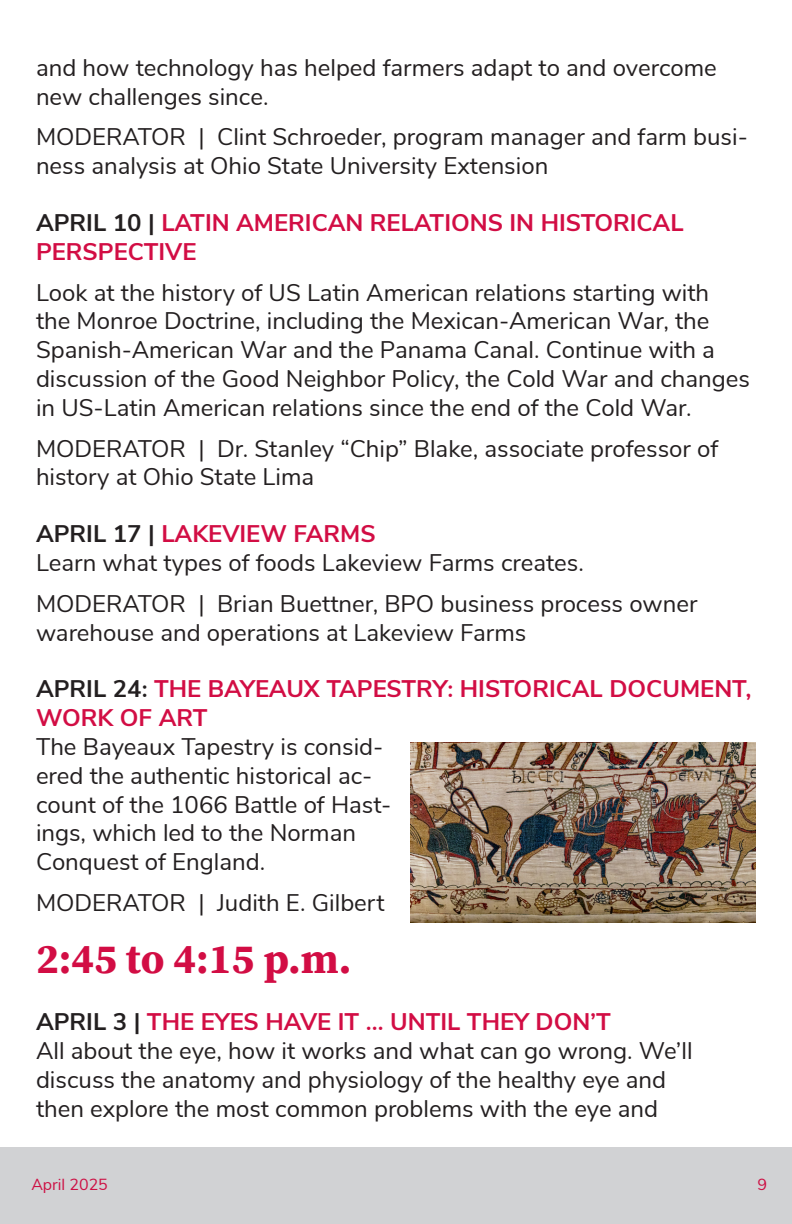
<style>
.page{position:relative;width:792px;height:1224px;background:#fff}
.page>*{position:absolute;margin:0;border:0;box-sizing:border-box;transform-origin:0 0}
.t1{font:700 42px "Buckeye Serif 2";color:#d20d44}
.t2{font:24px/28.8px "Buckeye Sans 2";color:#231f20}
.t3{font:700 24px/28.8px "Buckeye Sans 2";color:#d20d44}
.t4{font:16px "Buckeye Sans 2";color:#cd1044}
.s1{color:#231f20}
</style>
<div class="page">
<div style="left:0;top:1148px;width:792px;height:76px;background:#d1d2d4"></div>
<img style="left:411px;top:742px;width:345px;height:181px">
<p class="t2" style="left:36px;top:53px;width:682px">and how technology has helped farmers adapt to and overcome new challenges since.</p>
<p class="t2" style="left:36px;top:123px;width:713px">MODERATOR | Clint Schroeder, program manager and farm busi&shy;ness analysis at Ohio State University Extension</p>
<p class="t3" style="left:36px;top:208px;width:649px"><span class="s1">APRIL 10 |</span> LATIN AMERICAN RELATIONS IN HISTORICAL<br>PERSPECTIVE</p>
<p class="t2" style="left:36px;top:278px;width:716px">Look at the history of US Latin American relations starting with<br>the Monroe Doctrine, including the Mexican-American War, the Spanish-American War and the Panama Canal. Continue with a discussion of the Good Neighbor Policy, the Cold War and changes in US-Latin American relations since the end of the Cold War.</p>
<p class="t2" style="left:36px;top:434px;width:684px">MODERATOR | Dr. Stanley “Chip” Blake, associate professor of history at Ohio State Lima</p>
<p class="t3" style="left:36px;top:519px;width:341px"><span class="s1">APRIL 17 |</span> LAKEVIEW FARMS</p>
<p class="t2" style="left:36px;top:548px;width:549px">Learn what types of foods Lakeview Farms creates.</p>
<p class="t2" style="left:36px;top:589px;width:663px">MODERATOR | Brian Buettner, BPO business process owner warehouse and operations at Lakeview Farms</p>
<p class="t3" style="left:36px;top:675px;width:717px"><span class="s1">APRIL 24:</span> THE BAYEAUX TAPESTRY: HISTORICAL DOCUMENT,<br>WORK OF ART</p>
<p class="t2" style="left:36px;top:732px;width:357px">The Bayeaux Tapestry is consid&shy;ered the authentic historical ac&shy;count of the 1066 Battle of Hast&shy;ings, which led to the Norman<br>Conquest of England.</p>
<p class="t2" style="left:36px;top:888px;width:350px">MODERATOR | Judith E. Gilbert</p>
<p class="t1" style="left:36px;top:935px;width:317px">2:45 to 4:15 p.m.</p>
<p class="t3" style="left:36px;top:1007px;width:577px"><span class="s1">APRIL 3 |</span> THE EYES HAVE IT … UNTIL THEY DON’T</p>
<p class="t2" style="left:36px;top:1036px;width:658px">All about the eye, how it works and what can go wrong. We’ll discuss the anatomy and physiology of the healthy eye and then explore the most common problems with the eye and</p>
<p class="t4" style="left:31px;top:1174px;width:78px">April 2025</p>
<p class="t4" style="left:758px;top:1174px;width:11px">9</p>
</div>
